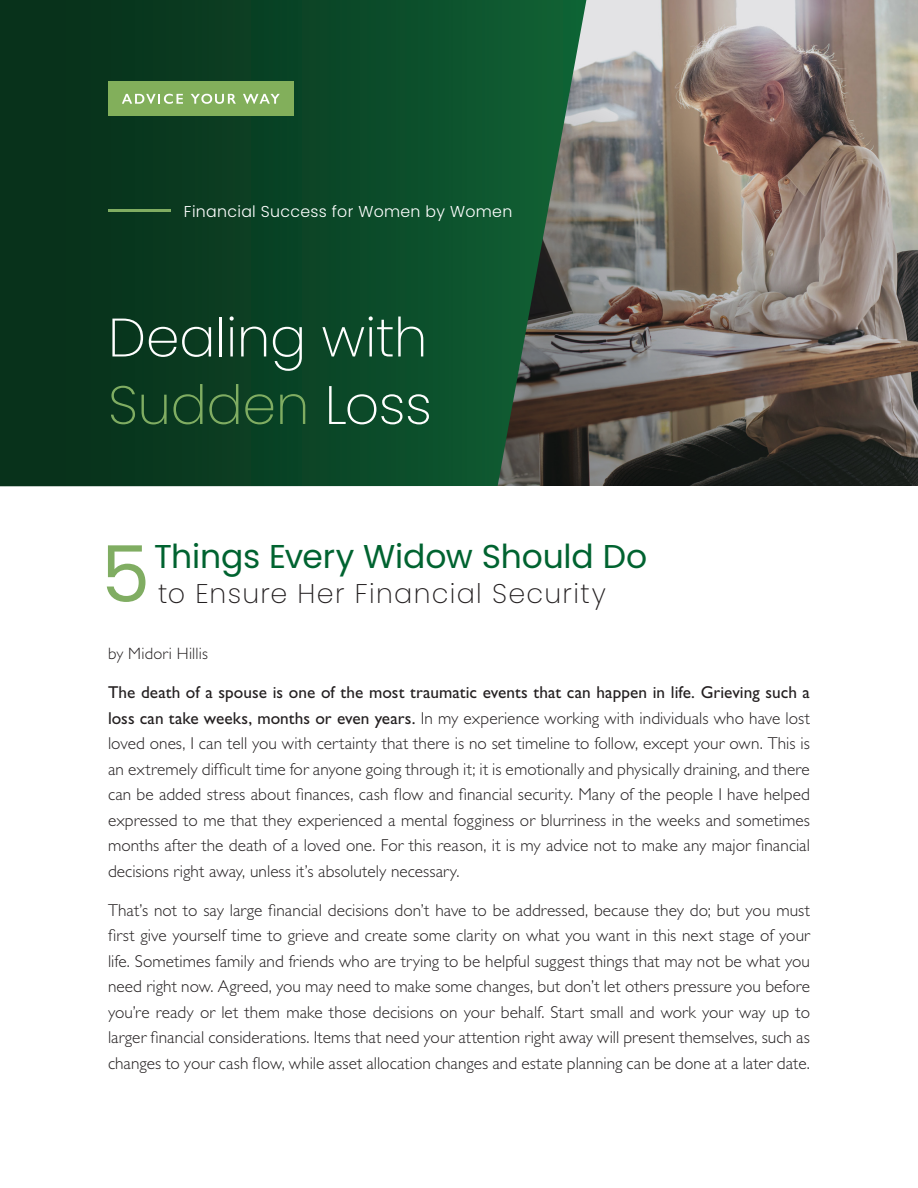
<style>
.page{position:relative;width:918px;height:1188px;background:#fff}
.page>*{position:absolute;margin:0;border:0;box-sizing:border-box;transform-origin:0 0}
.t1{font:78px "Poppins";color:#80ad62}
.t2{font:200 54px/67.5px "Poppins";letter-spacing:-.01em;color:#fff}
.t3{font:33px "Poppins";letter-spacing:-.005em;color:#006330}
.t4{font:200 27px "Poppins";letter-spacing:.045em;color:#231f20}
.t5{font:300 17.25px/25.5px "Gill Sans Std";letter-spacing:.005em;color:#231f20;text-align:justify}
.t6{font:300 16.5px "Gill Sans Std";letter-spacing:.01em;color:#231f20}
.t7{font:300 15.75px "Poppins";letter-spacing:.02em;color:#fff}
.s1{color:#80ad62}
.s2{font-weight:400}
</style>
<div class="page">
<img style="left:586px;top:0;width:332px;height:486px">
<svg style="left:0;top:0;width:586px;height:486px;background:#114528"></svg>
<div style="left:108px;top:81px;width:185px;height:35px;background:#82af5b"></div>
<svg style="left:122px;top:94px;width:61px;height:10px"></svg>
<svg style="left:191px;top:94px;width:45px;height:10px"></svg>
<svg style="left:243px;top:94px;width:37px;height:10px"></svg>
<hr style="left:108px;top:210px;width:63px;height:2px;background:#80ad62">
<p class="t7" style="left:184px;top:203px;width:330px">Financial Success for Women by Women</p>
<p class="t2" style="left:108px;top:304px;width:325px">Dealing with<br><span class="s1">Sudden</span> Loss</p>
<p class="t3" style="left:154px;top:538px;width:495px">Things Every Widow Should Do</p>
<p class="t4" style="left:158px;top:578px;width:449px">to Ensure Her Financial Security</p>
<p class="t6" style="left:108px;top:644px;width:101px">by Midori Hillis</p>
<p class="t5" style="left:108px;top:680px;width:704px"><span class="s2">The death of a spouse is one of the most traumatic events that can happen in life. Grieving such a loss can take weeks, months or even years.</span> In my experience working with individuals who have lost loved ones, I can tell you with certainty that there is no set timeline to follow, except your own. This is an extremely difficult time for anyone going through it; it is emotionally and physically draining, and there can be added stress about finances, cash flow and financial security. Many of the people I have helped expressed to me that they experienced a mental fogginess or blurriness in the weeks and sometimes months after the death of a loved one. For this reason, it is my advice not to make any major financial decisions right away, unless it’s absolutely necessary.</p>
<p class="t5" style="left:108px;top:897px;width:704px">That’s not to say large financial decisions don’t have to be addressed, because they do; but you must first give yourself time to grieve and create some clarity on what you want in this next stage of your life. Sometimes family and friends who are trying to be helpful suggest things that may not be what you need right now. Agreed, you may need to make some changes, but don’t let others pressure you before you’re ready or let them make those decisions on your behalf. Start small and work your way up to larger financial considerations. Items that need your attention right away will present themselves, such as changes to your cash flow, while asset allocation changes and estate planning can be done at a later date.</p>
<p class="t1" style="left:101px;top:529px;width:50px">5</p>
</div>
